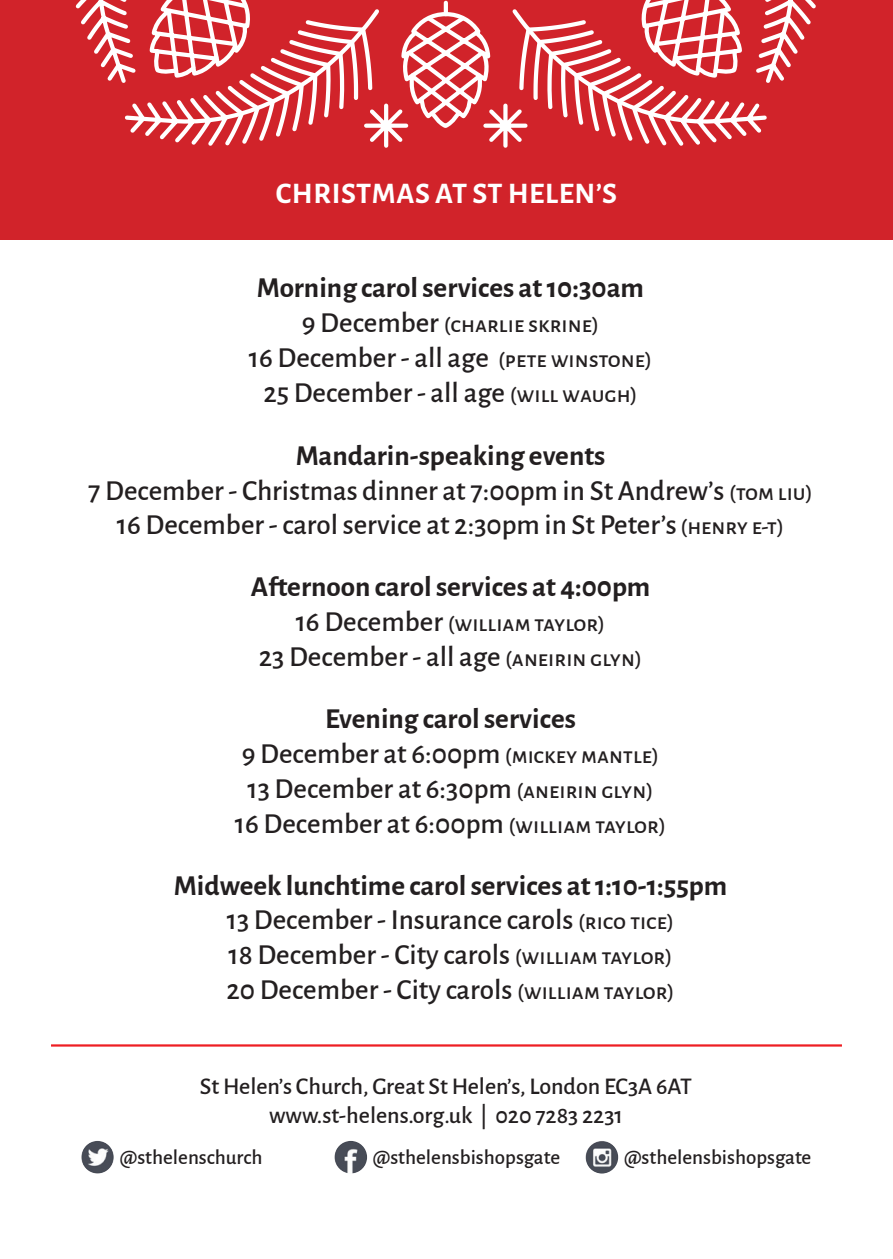
<style>
.page{position:relative;width:893px;height:1259px;background:#fff}
.page>*{position:absolute;margin:0;border:0;box-sizing:border-box;transform-origin:0 0}
.t1{font:700 30px "Alegreya Sans";letter-spacing:.02em;color:#fff}
.t2{font:500 29.1px/34.8px "Alegreya Sans";color:#231f20;text-align:center}
.t3{font:700 29.1px/61.8px "Alegreya Sans";color:#231f20;text-align:center}
.t4{font:500 24px/28.8px "Alegreya Sans";color:#231f20;text-align:center}
.t5{font:500 23.4px "Alegreya Sans";color:#231f20}
.t6{font:500 21px "Alegreya Sans";color:#231f20}
.s1{font-size:29.1px}
.s2{font-size:23.4px}
.s3{font-weight:700}
.s4{font-weight:500}
.s5{font-weight:500;font-size:23.4px}
</style>
<div class="page">
<div style="left:0;top:0;width:893px;height:239px;background:#d1232a"></div>
<svg style="left:75px;top:0;width:741px;height:148px"></svg>
<hr style="left:444px;top:3px;width:4px;height:11px;background:#fff">
<img style="left:81px;top:1141px;width:33px;height:32px;border-radius:16px">
<img style="left:334px;top:1141px;width:33px;height:32px;border-radius:16px">
<img style="left:585px;top:1141px;width:33px;height:32px;border-radius:16px">
<hr style="left:51px;top:1044px;width:791px;height:2px;background:#ee1e23">
<p class="t1" style="left:276px;top:171px;width:340px">Ch ristmas at St Helen’s</p>
<p class="t3" style="left:257px;top:254px;width:389px">Morning carol services at 10:30am</p>
<p class="t5" style="left:302px;top:308px;width:299px"><span class="s1">9 December</span> (charlie skrine)</p>
<p class="t2" style="left:249px;top:338px;width:405px">16 December - all age <span class="s2">(pete winstone)<br></span>25 December - all age <span class="s2">(will waugh)</span></p>
<p class="t2" style="left:88px;top:436px;width:726px"><span class="s3">Mandarin-speaking events<br></span>7 December - Christmas dinner at 7:00pm in St Andrew’s <span class="s2">(tom liu)<br></span>16 December - carol service at 2:30pm in St Peter’s <span class="s2">(henry e-t)</span></p>
<p class="t3" style="left:251px;top:554px;width:401px">Afternoon carol services at 4:00pm</p>
<p class="t5" style="left:296px;top:607px;width:311px"><span class="s1">16 December</span> (william taylor)</p>
<p class="t3" style="left:259px;top:624px;width:385px"><span class="s4">23 December - all age</span> <span class="s5">(aneirin glyn)<br></span>Evening carol services</p>
<p class="t2" style="left:235px;top:734px;width:433px">9 December at 6:00pm <span class="s2">(mickey mantle)<br></span>13 December at 6:30pm <span class="s2">(aneirin glyn)<br></span>16 December at 6:00pm <span class="s2">(william taylor)</span></p>
<p class="t2" style="left:174px;top:866px;width:555px"><span class="s3">Midweek lunchtime carol services at 1:10-1:55pm </span>13 December - Insurance carols <span class="s2">(rico tice)<br></span>18 December - City carols <span class="s2">(william taylor)<br></span>20 December - City carols <span class="s2">(william taylor)</span></p>
<p class="t4" style="left:200px;top:1070px;width:494px">St Helen’s Church, Great St Helen’s, London EC3A 6AT www.st-helens.org.uk | 020 7283 2231</p>
<p class="t6" style="left:120px;top:1141px;width:144px">@sthelenschurch</p>
<p class="t6" style="left:373px;top:1141px;width:189px">@sthelensbishopsgate</p>
<p class="t6" style="left:624px;top:1141px;width:189px">@sthelensbishopsgate</p>
</div>
